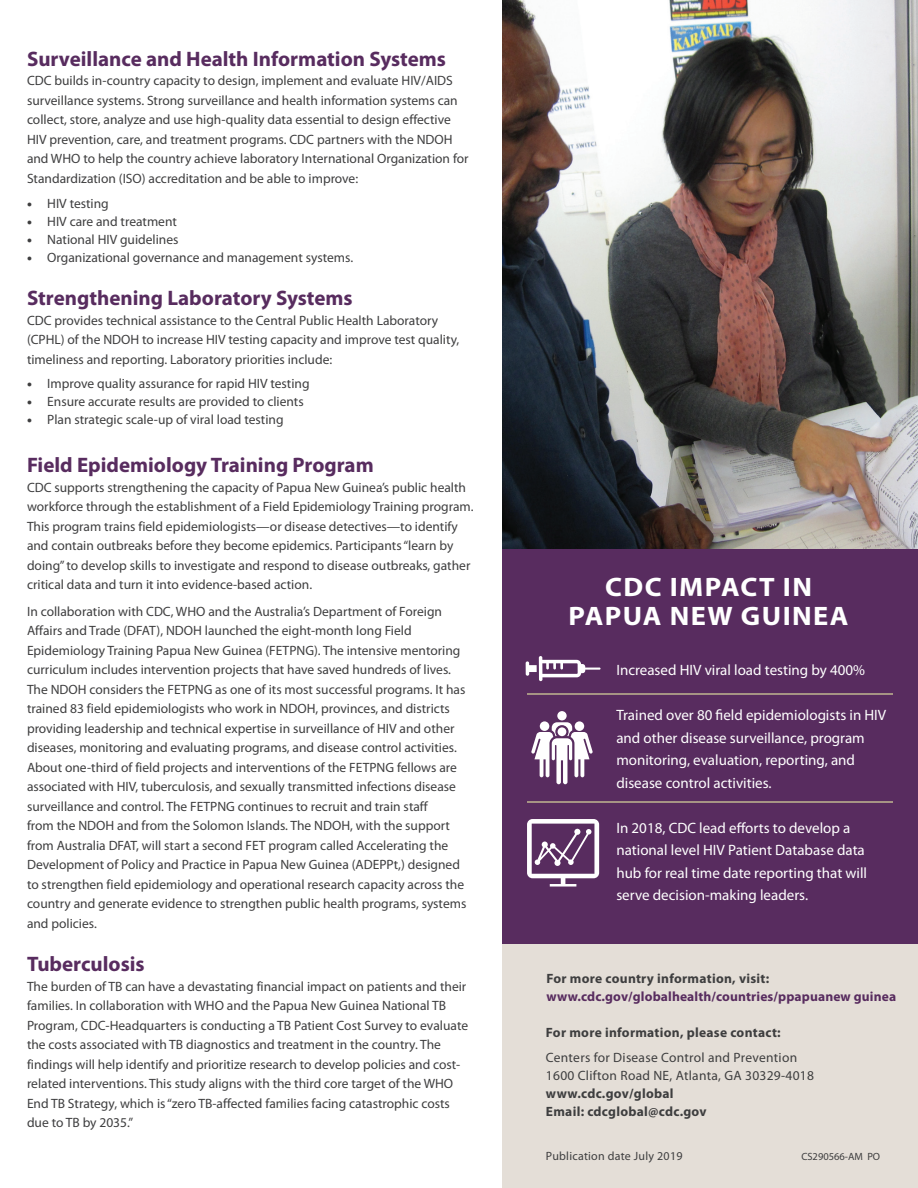
<style>
.page{position:relative;width:918px;height:1188px;background:#fff}
.page>*{position:absolute;margin:0;border:0;box-sizing:border-box;transform-origin:0 0}
.SB__sidebar_Informat{font:700 26.85px "Myriad Pro";letter-spacing:.05em;color:#fff;scale:1.06 1}
.H2__Second_Level_Hea{font:700 21px "Myriad Pro";color:#582c5f}
.SB__sidebar_Informat-2{font:15px/22.5px "Myriad Pro";color:#fff}
.Body_Copy{font:13.5px/19.5px "Myriad Pro";color:#3e3e3f}
.Contact{font:700 13.5px "Myriad Pro";letter-spacing:.02em;color:#3e3e3f}
.Contact-2{font:13.5px "Myriad Pro";letter-spacing:.02em;color:#3e3e3f}
.H2__Second_Level_Hea-2{font:700 13.5px "Myriad Pro";letter-spacing:.01em;color:#582c5f}
.t1{font:12px "Myriad Pro";letter-spacing:.02em;color:#3e3e3f}
.t2{font:10.5px "Myriad Pro";color:#3e3e3f}
.s1{font-weight:900}
</style>
<div class="page">
<div style="left:502px;top:878px;width:416px;height:310px;background:#e4ded7"></div>
<img style="left:502px;top:0;width:416px;height:550px">
<div style="left:502px;top:550px;width:416px;height:394px;background:#582c5f"></div>
<hr style="left:527px;top:693px;width:365px;height:2px;background:#a69484">
<hr style="left:527px;top:801px;width:365px;height:2px;background:#a69484">
<div style="left:557px;top:711px;width:10px;height:9px;background:#fff;border-radius:50%"></div>
<svg style="left:531px;top:722px;width:62px;height:62px"></svg>
<svg style="left:527px;top:819px;width:72px;height:68px"></svg>
<svg style="left:526px;top:656px;width:75px;height:25px"></svg>
<p class="H2__Second_Level_Hea" style="left:27px;top:45px;width:421px">Surveillance and Health Information Systems</p>
<p class="Body_Copy" style="left:27px;top:71px;width:443px">CDC builds in-country capacity to design, implement and evaluate HIV/AIDS surveillance systems. Strong surveillance and health information systems can collect, store, analyze and use high-quality data essential to design effective HIV prevention, care, and treatment programs. CDC partners with the NDOH and WHO to help the country achieve laboratory International Organization for Standardization (ISO) accreditation and be able to improve:</p>
<p class="Body_Copy" style="left:27px;top:193px;width:83px"><span class="s1">•</span> HIV testing</p>
<p class="Body_Copy" style="left:27px;top:211px;width:151px"><span class="s1">•</span> HIV care and treatment</p>
<p class="Body_Copy" style="left:27px;top:229px;width:153px"><span class="s1">•</span> National HIV guidelines</p>
<p class="Body_Copy" style="left:27px;top:247px;width:328px"><span class="s1">•</span> Organizational governance and management systems.</p>
<p class="H2__Second_Level_Hea" style="left:27px;top:284px;width:327px">Strengthening Laboratory Systems</p>
<p class="Body_Copy" style="left:27px;top:310px;width:434px">CDC provides technical assistance to the Central Public Health Laboratory (CPHL) of the NDOH to increase HIV testing capacity and improve test quality, timeliness and reporting. Laboratory priorities include:</p>
<p class="Body_Copy" style="left:27px;top:374px;width:284px"><span class="s1">•</span> Improve quality assurance for rapid HIV testing</p>
<p class="Body_Copy" style="left:27px;top:392px;width:278px"><span class="s1">•</span> Ensure accurate results are provided to clients</p>
<p class="Body_Copy" style="left:27px;top:410px;width:258px"><span class="s1">•</span> Plan strategic scale-up of viral load testing</p>
<p class="H2__Second_Level_Hea" style="left:27px;top:452px;width:348px">Field Epidemiology Training Program</p>
<p class="Body_Copy" style="left:27px;top:477px;width:448px">CDC supports strengthening the capacity of Papua New Guinea’s public health workforce through the establishment of a Field Epidemiology Training program.<br>This program trains field epidemiologists—or disease detectives—to identify and contain outbreaks before they become epidemics. Participants “learn by doing” to develop skills to investigate and respond to disease outbreaks, gather critical data and turn it into evidence-based action.</p>
<p class="Body_Copy" style="left:27px;top:601px;width:441px">In collaboration with CDC, WHO and the Australia’s Department of Foreign Affairs and Trade (DFAT), NDOH launched the eight-month long Field Epidemiology Training Papua New Guinea (FETPNG). The intensive mentoring curriculum includes intervention projects that have saved hundreds of lives.<br>The NDOH considers the FETPNG as one of its most successful programs. It has trained 83 field epidemiologists who work in NDOH, provinces, and districts providing leadership and technical expertise in surveillance of HIV and other diseases, monitoring and evaluating programs, and disease control activities.<br>About one-third of field projects and interventions of the FETPNG fellows are associated with HIV, tuberculosis, and sexually transmitted infections disease surveillance and control. The FETPNG continues to recruit and train staff<br>from the NDOH and from the Solomon Islands. The NDOH, with the support from Australia DFAT, will start a second FET program called Accelerating the Development of Policy and Practice in Papua New Guinea (ADEPPt,) designed to strengthen field epidemiology and operational research capacity across the country and generate evidence to strengthen public health programs, systems and policies.</p>
<p class="H2__Second_Level_Hea" style="left:27px;top:950px;width:119px">Tuberculosis</p>
<p class="Body_Copy" style="left:27px;top:976px;width:443px">The burden of TB can have a devastating financial impact on patients and their families. In collaboration with WHO and the Papua New Guinea National TB Program, CDC-Headquarters is conducting a TB Patient Cost Survey to evaluate the costs associated with TB diagnostics and treatment in the country. The findings will help identify and prioritize research to develop policies and cost&shy;related interventions. This study aligns with the third core target of the WHO End TB Strategy, which is “zero TB-affected families facing catastrophic costs due to TB by 2035.”</p>
<p class="SB__sidebar_Informat" style="left:605px;top:570px;width:197px">CDC IMPACT IN</p>
<p class="SB__sidebar_Informat" style="left:569px;top:598px;width:266px">PAPUA NEW GUINEA</p>
<p class="SB__sidebar_Informat-2" style="left:616px;top:659px;width:250px">Increased HIV viral load testing by 400%</p>
<p class="SB__sidebar_Informat-2" style="left:616px;top:704px;width:271px">Trained over 80 field epidemiologists in HIV and other disease surveillance, program monitoring, evaluation, reporting, and disease control activities.</p>
<p class="SB__sidebar_Informat-2" style="left:616px;top:816px;width:252px">In 2018, CDC lead efforts to develop a national level HIV Patient Database data hub for real time date reporting that will serve decision-making leaders.</p>
<p class="Contact" style="left:546px;top:969px;width:224px">For more country information, visit:</p>
<p class="H2__Second_Level_Hea-2" style="left:546px;top:987px;width:351px">www.cdc.gov/globalhealth/countries/ppapuanew guinea</p>
<p class="Contact" style="left:546px;top:1024px;width:236px">For more information, please contact:</p>
<p class="Contact-2" style="left:546px;top:1049px;width:253px">Centers for Disease Control and Prevention</p>
<p class="Contact-2" style="left:546px;top:1067px;width:270px">1600 Clifton Road NE, Atlanta, GA 30329-4018</p>
<p class="Contact" style="left:546px;top:1085px;width:129px">www.cdc.gov/global</p>
<p class="Contact" style="left:546px;top:1103px;width:162px">Email: cdcglobal@cdc.gov</p>
<p class="t1" style="left:546px;top:1149px;width:138px">Publication date July 2019</p>
<p class="t2" style="left:801px;top:1150px;width:80px">CS290566-AM PO</p>
</div>
